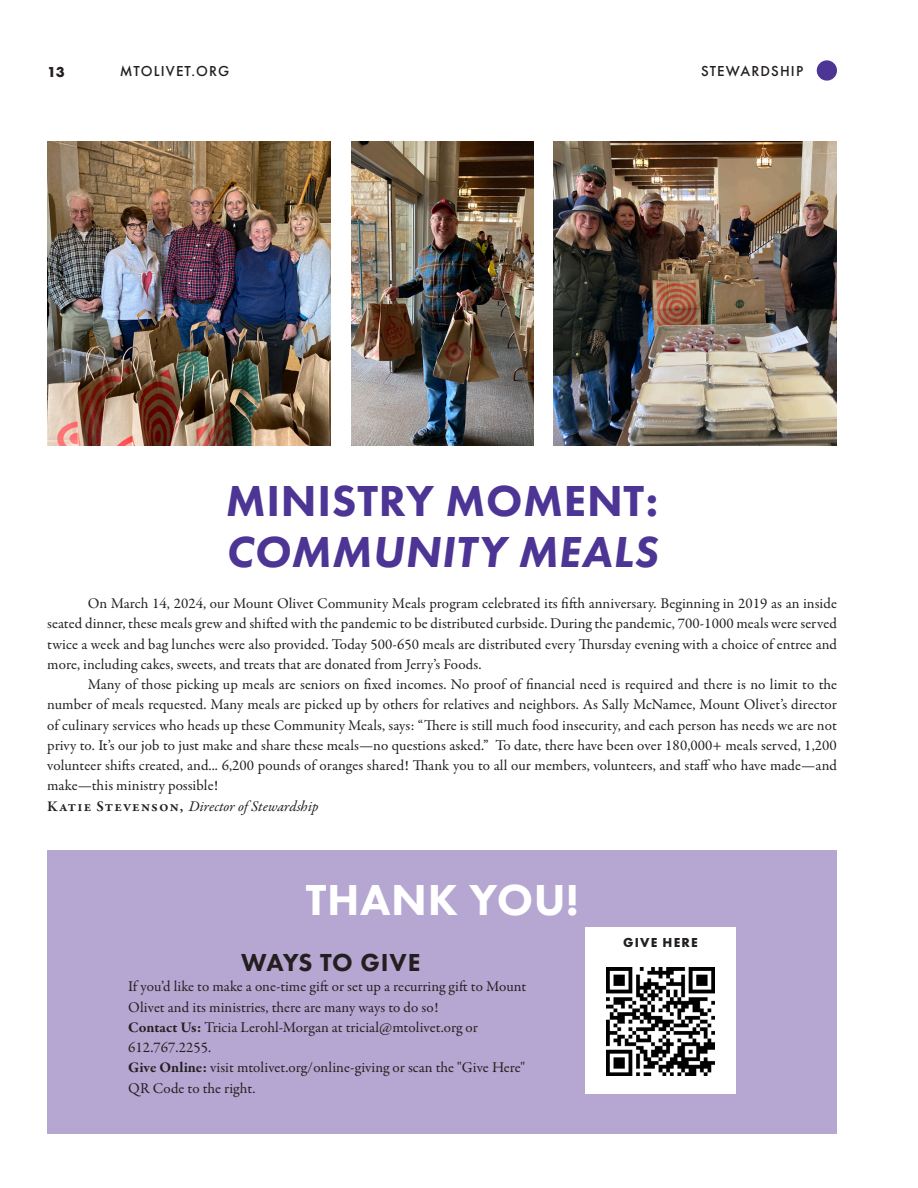
<style>
.page{position:relative;width:918px;height:1188px;background:#fff}
.page>*{position:absolute;margin:0;border:0;box-sizing:border-box;transform-origin:0 0}
.t1{font:800 45px "Futura PT";letter-spacing:.015em;color:#4d3595}
.t2{font:italic 800 45px "Futura PT";letter-spacing:.015em;color:#4d3595}
.t3{font:800 45px "Futura PT";letter-spacing:.015em;color:#fff}
.t4{font:800 25.5px "Futura PT";letter-spacing:.015em;color:#231f20}
.t5{font:15px/20.2px "Garamond Premr Pro";letter-spacing:.005em;color:#231f20}
.t6{font:italic 15px "Garamond Premr Pro";letter-spacing:.005em;color:#231f20}
.t7{font:500 15px "Futura PT";letter-spacing:.075em;color:#231f20}
.t8{font:700 15px "Futura PT";color:#231f20}
.t9{font:700 13.5px "Futura PT";letter-spacing:.085em;color:#231f20}
.s1{font-weight:600;font-style:normal}
.s2{font-weight:700}
</style>
<div class="page">
<div style="left:47px;top:850px;width:790px;height:284px;background:#b5a7d1"></div>
<div style="left:817px;top:60px;width:20px;height:21px;background:#4d3595;border-radius:50%"></div>
<div style="left:585px;top:927px;width:151px;height:167px;background:#fff"></div>
<img style="left:606px;top:968px;width:108px;height:107px">
<img style="left:47px;top:142px;width:284px;height:304px">
<img style="left:351px;top:142px;width:182px;height:304px">
<img style="left:554px;top:142px;width:283px;height:303px">
<p class="t8" style="left:47px;top:62px;width:19px">13</p>
<p class="t7" style="left:120px;top:62px;width:111px">MTOLIVET.ORG</p>
<p class="t7" style="left:701px;top:62px;width:104px">STEWARDSHIP</p>
<p class="t1" style="left:226px;top:473px;width:434px">MINISTRY MOMENT:</p>
<p class="t2" style="left:226px;top:524px;width:434px">COMMUNITY MEALS</p>
<p class="t5" style="left:47px;top:594px;width:791px;text-align:justify;text-indent:40px">On March 14, 2024, our Mount Olivet Community Meals program celebrated its fifth anniversary. Beginning in 2019 as an inside seated dinner, these meals grew and shifted with the pandemic to be distributed curbside. During the pandemic, 700-1000 meals were served twice a week and bag lunches were also provided. Today 500-650 meals are distributed every Thursday evening with a choice of entree and more, including cakes, sweets, and treats that are donated from Jerry’s Foods.</p>
<p class="t5" style="left:47px;top:675px;width:791px;text-align:justify;text-indent:40px">Many of those picking up meals are seniors on fixed incomes. No proof of financial need is required and there is no limit to the number of meals requested. Many meals are picked up by others for relatives and neighbors. As Sally McNamee, Mount Olivet’s director of culinary services who heads up these Community Meals, says: “There is still much food insecurity, and each person has needs we are not privy to. It’s our job to just make and share these meals—no questions asked.” To date, there have been over 180,000+ meals served, 1,200 volunteer shifts created, and... 6,200 pounds of oranges shared! Thank you to all our members, volunteers, and staff who have made—and make—this ministry possible!</p>
<p class="t6" style="left:47px;top:797px;width:273px"><span class="s1">Katie Stevenson,</span> Director of Stewardship</p>
<p class="t3" style="left:306px;top:872px;width:275px">THANK YOU!</p>
<p class="t4" style="left:241px;top:947px;width:181px">WAYS TO GIVE</p>
<p class="t5" style="left:128px;top:977px;width:400px">If you’d like to make a one-time gift or set up a recurring gift to Mount<br>Olivet and its ministries, there are many ways to do so!</p>
<p class="t5" style="left:128px;top:1017px;width:351px"><span class="s2">Contact Us:</span> Tricia Lerohl-Morgan at tricial@mtolivet.org or<br>612.767.2255.</p>
<p class="t5" style="left:128px;top:1058px;width:398px"><span class="s2">Give Online:</span> visit mtolivet.org/online-giving or scan the "Give Here"<br>QR Code to the right.</p>
<p class="t9" style="left:623px;top:934px;width:76px">GIVE HERE</p>
</div>
